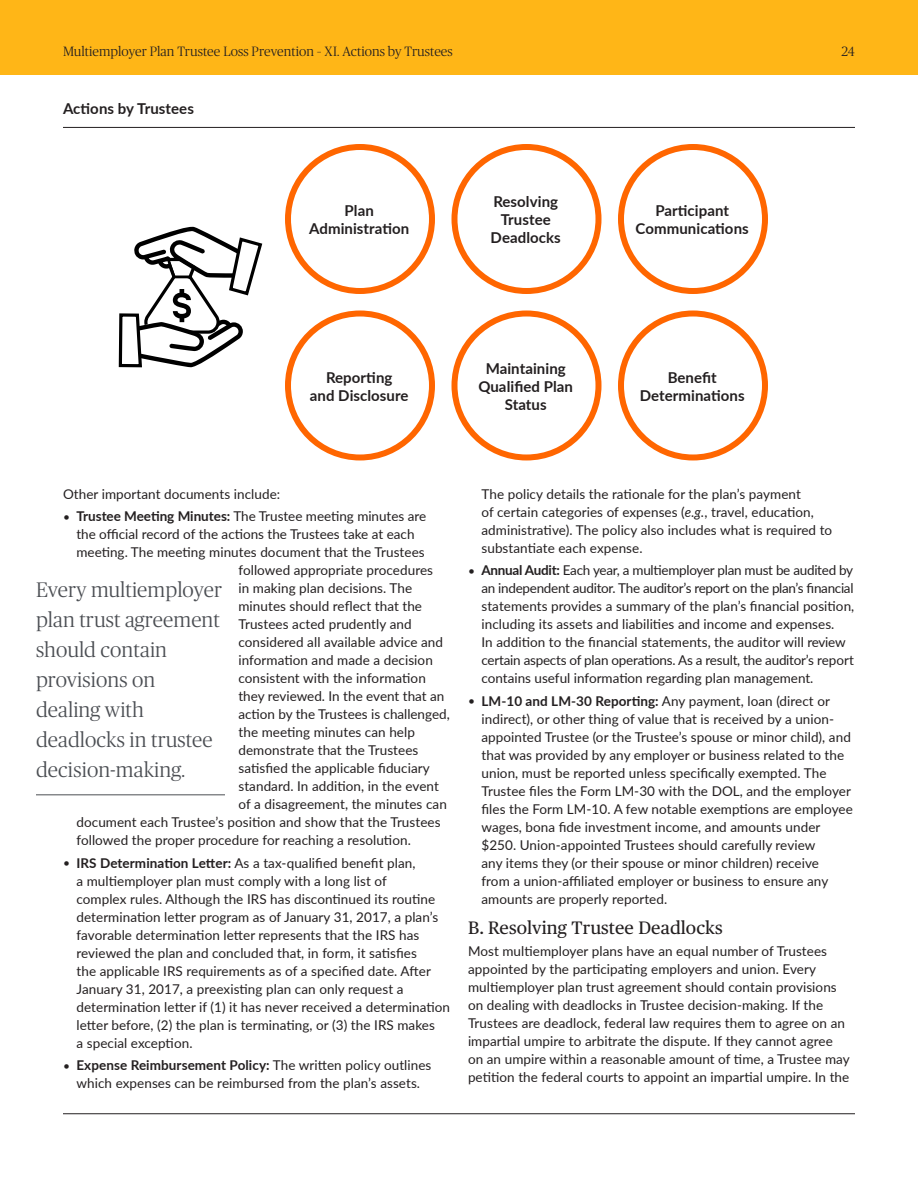
<style>
.page{position:relative;width:918px;height:1188px;background:#fff}
.page>*{position:absolute;margin:0;border:0;box-sizing:border-box;transform-origin:0 0}
.t1{font:300 21px/30px "Publico Headline";letter-spacing:.005em;color:#4b4e53}
.Subhead_1{font:18px "Publico Text";letter-spacing:.005em;color:#231f20}
.Subhead_1-2{font:700 15px/18px "Lato";letter-spacing:.005em;color:#231f20;text-align:center}
.Heading_1{font:700 15px "Lato";letter-spacing:.005em;color:#231f20}
.Paragraph_1{font:13.5px/18px "Lato";letter-spacing:.005em;color:#231f20}
.t2{font:300 13.5px "Publico Headline";letter-spacing:.005em;color:#231f20}
.s1{font-size:12px}
.s2{font-weight:700}
.s3{font-style:italic}
</style>
<div class="page">
<hr style="left:63px;top:1113px;width:792px;height:1px;background:#231f20">
<div style="left:0;top:0;width:918px;height:74px;background:#ffb617"></div>
<hr style="left:36px;top:795px;width:189px;height:1px;background:#4b4e53">
<div style="left:618px;top:144px;width:150px;height:150px;border:6px solid #f60;border-radius:50%"></div>
<div style="left:285px;top:144px;width:150px;height:150px;border:6px solid #f60;border-radius:50%"></div>
<div style="left:452px;top:144px;width:150px;height:150px;border:6px solid #f60;border-radius:50%"></div>
<div style="left:285px;top:310px;width:150px;height:150px;border:6px solid #f60;border-radius:50%"></div>
<div style="left:452px;top:310px;width:150px;height:150px;border:6px solid #f60;border-radius:50%"></div>
<div style="left:618px;top:310px;width:150px;height:150px;border:6px solid #f60;border-radius:50%"></div>
<hr style="left:63px;top:127px;width:792px;height:1px;background:#231f20">
<svg style="left:119px;top:227px;width:143px;height:140px"></svg>
<p class="t2" style="left:63px;top:42px;width:391px">Multiemployer Plan Trustee Loss Prevention – XI. Actions by Trustees</p>
<p class="t2" style="left:841px;top:42px;width:15px">24</p>
<p class="Heading_1" style="left:63px;top:97px;width:132px">Actions by Trustees</p>
<p class="Subhead_1-2" style="left:345px;top:201px;width:31px">Plan</p>
<p class="Subhead_1-2" style="left:309px;top:219px;width:102px">Administration</p>
<p class="Subhead_1-2" style="left:493px;top:192px;width:66px">Resolving</p>
<p class="Subhead_1-2" style="left:501px;top:210px;width:52px">Trustee</p>
<p class="Subhead_1-2" style="left:491px;top:228px;width:72px">Deadlocks</p>
<p class="Subhead_1-2" style="left:636px;top:201px;width:115px">Participant<br>Communications</p>
<p class="Subhead_1-2" style="left:326px;top:367px;width:68px">Reporting</p>
<p class="Subhead_1-2" style="left:310px;top:385px;width:100px">and Disclosure</p>
<p class="Subhead_1-2" style="left:486px;top:358px;width:82px">Maintaining</p>
<p class="Subhead_1-2" style="left:478px;top:376px;width:96px">Qualified Plan</p>
<p class="Subhead_1-2" style="left:505px;top:394px;width:43px">Status</p>
<p class="Subhead_1-2" style="left:640px;top:367px;width:106px">Benefit<br>Determinations</p>
<p class="Paragraph_1" style="left:63px;top:484px;width:219px">Other important documents include:</p>
<p class="Paragraph_1" style="left:63px;top:507px;width:365px"><span class="s1">•</span> <span class="s2">Trustee Meeting Minutes:</span> The Trustee meeting minutes are</p>
<p class="Paragraph_1" style="left:76px;top:525px;width:340px">the official record of the actions the Trustees take at each</p>
<p class="Paragraph_1" style="left:76px;top:543px;width:350px">meeting. The meeting minutes document that the Trustees</p>
<p class="Paragraph_1" style="left:238px;top:561px;width:196px">followed appropriate procedures</p>
<p class="Paragraph_1" style="left:238px;top:579px;width:175px">in making plan decisions. The</p>
<p class="Paragraph_1" style="left:238px;top:597px;width:185px">minutes should reflect that the</p>
<p class="Paragraph_1" style="left:238px;top:615px;width:175px">Trustees acted prudently and</p>
<p class="Paragraph_1" style="left:238px;top:633px;width:206px">considered all available advice and</p>
<p class="Paragraph_1" style="left:238px;top:651px;width:196px">information and made a decision</p>
<p class="Paragraph_1" style="left:238px;top:669px;width:189px">consistent with the information</p>
<p class="Paragraph_1" style="left:238px;top:687px;width:207px">they reviewed. In the event that an</p>
<p class="Paragraph_1" style="left:238px;top:705px;width:213px">action by the Trustees is challenged,</p>
<p class="Paragraph_1" style="left:238px;top:723px;width:178px">the meeting minutes can help</p>
<p class="Paragraph_1" style="left:238px;top:741px;width:181px">demonstrate that the Trustees</p>
<p class="Paragraph_1" style="left:238px;top:759px;width:193px">satisfied the applicable fiduciary</p>
<p class="Paragraph_1" style="left:238px;top:777px;width:202px">standard. In addition, in the event</p>
<p class="Paragraph_1" style="left:238px;top:795px;width:210px">of a disagreement, the minutes can</p>
<p class="Paragraph_1" style="left:76px;top:813px;width:366px">document each Trustee’s position and show that the Trustees</p>
<p class="Paragraph_1" style="left:76px;top:831px;width:336px">followed the proper procedure for reaching a resolution.</p>
<p class="Paragraph_1" style="left:76px;top:853px;width:375px;text-indent:-14px"><span class="s1">•</span> <span class="s2">IRS Determination Letter:</span> As a tax-qualified benefit plan,<br>a multiemployer plan must comply with a long list of<br>complex rules. Although the IRS has discontinued its routine determination letter program as of January 31, 2017, a plan’s favorable determination letter represents that the IRS has reviewed the plan and concluded that, in form, it satisfies<br>the applicable IRS requirements as of a specified date. After January 31, 2017, a preexisting plan can only request a determination letter if (1) it has never received a determination letter before, (2) the plan is terminating, or (3) the IRS makes<br>a special exception.</p>
<p class="Paragraph_1" style="left:63px;top:1056px;width:370px;text-align:center"><span class="s1">•</span> <span class="s2">Expense Reimbursement Policy:</span> The written policy outlines which expenses can be reimbursed from the plan’s assets.</p>
<p class="t1" style="left:36px;top:573px;width:188px">Every multiemployer plan trust agreement should contain provisions on dealing with deadlocks in trustee decision-making.</p>
<p class="Paragraph_1" style="left:482px;top:484px;width:352px">The policy details the rationale for the plan’s payment<br>of certain categories of expenses (<span class="s3">e.g.</span>, travel, education, administrative). The policy also includes what is required to substantiate each expense.</p>
<p class="Paragraph_1" style="left:482px;top:561px;width:374px;text-indent:-14px"><span class="s1">•</span> <span class="s2">Annual Audit:</span> Each year, a multiemployer plan must be audited by an independent auditor. The auditor’s report on the plan’s financial statements provides a summary of the plan’s financial position, including its assets and liabilities and income and expenses.<br>In addition to the financial statements, the auditor will review certain aspects of plan operations. As a result, the auditor’s report contains useful information regarding plan management.</p>
<p class="Paragraph_1" style="left:482px;top:691px;width:373px;text-indent:-14px"><span class="s1">•</span> <span class="s2">LM-10 and LM-30 Reporting:</span> Any payment, loan (direct or indirect), or other thing of value that is received by a union&shy;appointed Trustee (or the Trustee’s spouse or minor child), and that was provided by any employer or business related to the union, must be reported unless specifically exempted. The Trustee files the Form LM-30 with the DOL, and the employer files the Form LM-10. A few notable exemptions are employee wages, bona fide investment income, and amounts under $250. Union-appointed Trustees should carefully review<br>any items they (or their spouse or minor children) receive<br>from a union-affiliated employer or business to ensure any amounts are properly reported.</p>
<p class="Subhead_1" style="left:468px;top:914px;width:256px">B. Resolving Trustee Deadlocks</p>
<p class="Paragraph_1" style="left:468px;top:942px;width:383px">Most multiemployer plans have an equal number of Trustees appointed by the participating employers and union. Every multiemployer plan trust agreement should contain provisions on dealing with deadlocks in Trustee decision-making. If the Trustees are deadlock, federal law requires them to agree on an impartial umpire to arbitrate the dispute. If they cannot agree on an umpire within a reasonable amount of time, a Trustee may petition the federal courts to appoint an impartial umpire. In the</p>
</div>
